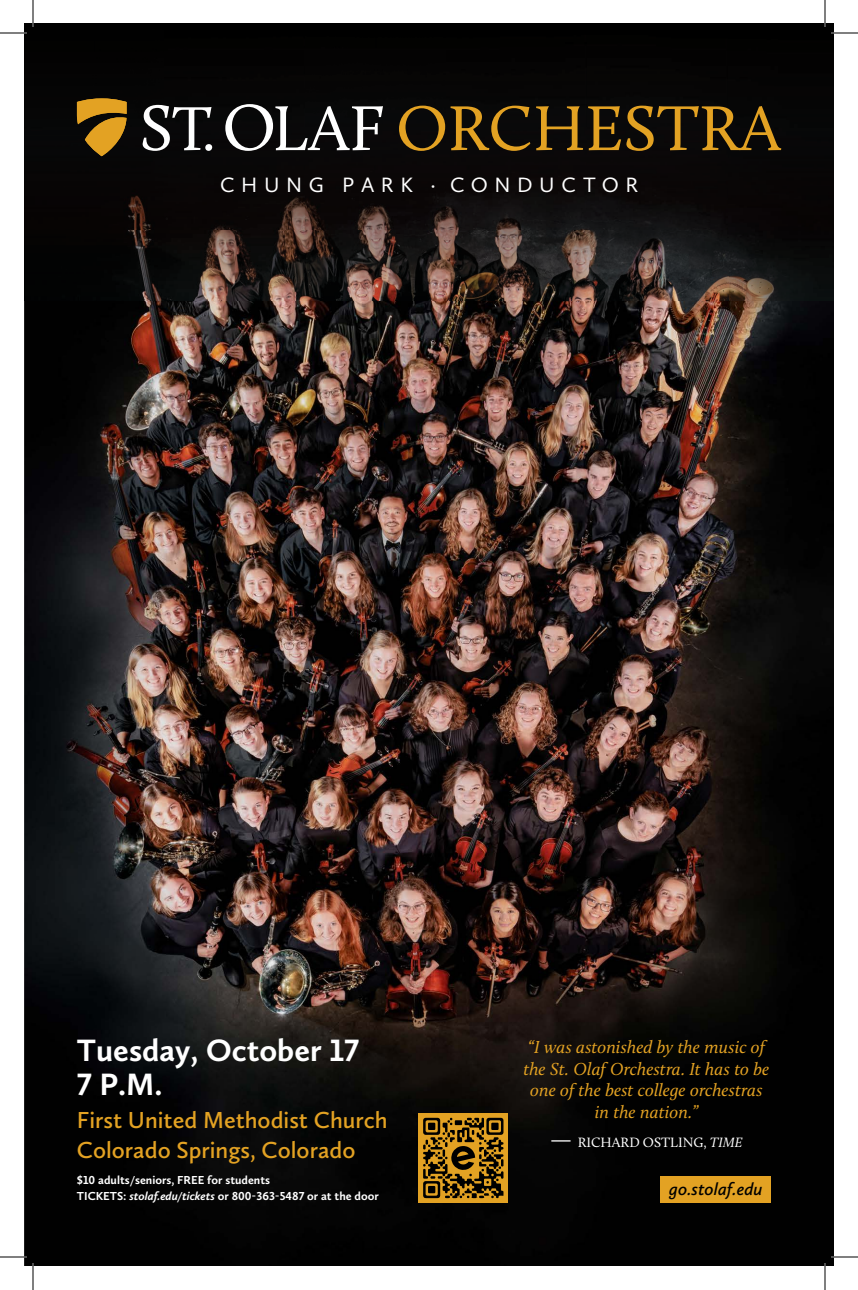
<style>
.page{position:relative;width:858px;height:1290px;background:#fff}
.page>*{position:absolute;margin:0;border:0;box-sizing:border-box;transform-origin:0 0}
.t1{font:700 32px/33.2px "Calluna Sans";color:#fff}
.t2{font:600 24px/30.2px "Calluna Sans";color:#e3a223}
.t3{font:21.5px "Calluna Sans";letter-spacing:.31em;color:#fff}
.t4{font:italic 18px/21.6px "Calluna";color:#e3a223;text-align:center}
.t5{font:italic 600 18px "Calluna Sans";color:#000}
.t6{font:14px "Calluna";color:#fff}
.t7{font:700 12px/16.1px "Calluna Sans";color:#fff}
.s1{font-style:italic}
.s2{font-style:italic;font-size:24px}
</style>
<div class="page">
<img style="left:24px;top:300px;width:810px;height:966px">
<img style="left:24px;top:24px;width:810px;height:276px">
<svg style="left:399px;top:106px;width:46px;height:45px"></svg>
<svg style="left:451px;top:106px;width:79px;height:45px"></svg>
<svg style="left:536px;top:106px;width:245px;height:45px"></svg>
<svg style="left:77px;top:98px;width:50px;height:58px"></svg>
<svg style="left:143px;top:105px;width:69px;height:46px"></svg>
<svg style="left:225px;top:104px;width:158px;height:47px"></svg>
<div style="left:205px;top:144px;width:7px;height:7px;background:#fff;border-radius:50%"></div>
<div style="left:661px;top:1177px;width:110px;height:26px;background:#e3a223"></div>
<div style="left:418px;top:1113px;width:90px;height:90px;background:#e3a223"></div>
<svg style="left:423px;top:1118px;width:81px;height:81px"></svg>
<hr style="left:0;top:32px;width:27px;height:2px;background:#fff">
<hr style="left:831px;top:32px;width:27px;height:2px;background:#fff">
<hr style="left:0;top:1256px;width:27px;height:2px;background:#fff">
<hr style="left:831px;top:1256px;width:27px;height:2px;background:#fff">
<hr style="left:32px;top:0;width:2px;height:27px;background:#fff">
<hr style="left:32px;top:1263px;width:2px;height:27px;background:#fff">
<hr style="left:824px;top:0;width:2px;height:27px;background:#fff">
<hr style="left:824px;top:1263px;width:2px;height:27px;background:#fff">
<svg style="left:0;top:33px;width:27px;height:1px"></svg>
<svg style="left:831px;top:33px;width:27px;height:1px"></svg>
<svg style="left:0;top:1257px;width:27px;height:1px"></svg>
<svg style="left:33px;top:0;width:1px;height:27px"></svg>
<svg style="left:33px;top:1263px;width:1px;height:27px"></svg>
<svg style="left:825px;top:0;width:1px;height:27px"></svg>
<svg style="left:825px;top:1257px;width:33px;height:33px"></svg>
<p class="t3" style="left:220px;top:172px;width:420px">CHUNG PARK · CONDUCTOR</p>
<h1 class="t1" style="left:77px;top:1033px;width:283px">Tuesday, October 17<br>7 P.M.</h1>
<h2 class="t2" style="left:77px;top:1104px;width:312px">First United Methodist Church<br>Colorado Springs, Colorado</h2>
<p class="t7" style="left:77px;top:1172px;width:303px">$10 adults/seniors, FREE for students<br>TICKETS: <span class="s1">stolaf.edu/tickets</span> or 800-363-5487 or at the door</p>
<p class="t5" style="left:669px;top:1178px;width:95px">go.stolaf.edu</p>
<p class="t4" style="left:523px;top:1036px;width:248px">“I was astonished by the music of the St. Olaf Orchestra. It has to be one of the best college orchestras in the nation.”</p>
<p class="t6" style="left:550px;top:1134px;width:194px"><span class="s2">—</span> RICHARD OSTLING, <span class="s1">TIME</span></p>
</div>
